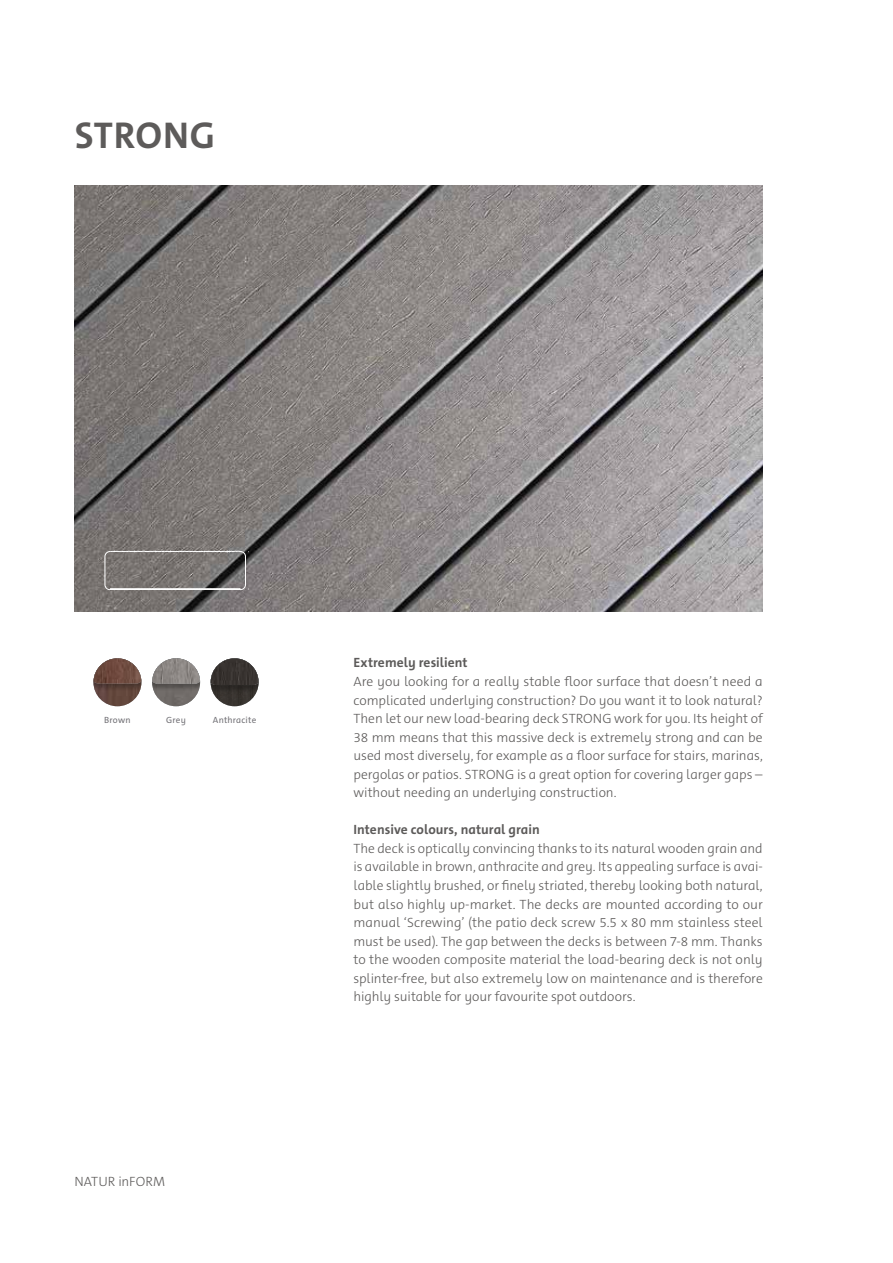
<style>
.page{position:relative;width:893px;height:1263px;background:#fff}
.page>*{position:absolute;margin:0;border:0;box-sizing:border-box;transform-origin:0 0}
.t1{font:700 37.5px "The Sans C5";letter-spacing:.015em;color:#5d5b5a}
.t2{font:300 13.5px/18.6px "The Sans C5";color:#5d5b5a;text-align:justify}
.t3{font:700 13.5px "The Sans C5";letter-spacing:.005em;color:#5d5b5a}
.t4{font:9px "The Sans C5";letter-spacing:.025em;color:#727176}
</style>
<div class="page">
<img style="left:74px;top:185px;width:689px;height:427px">
<svg style="left:256px;top:554px;width:1px;height:12px"></svg>
<svg style="left:105px;top:550px;width:145px;height:40px;background:#7d7977"></svg>
<svg style="left:93px;top:684px;width:48px;height:22px"></svg>
<img style="left:93px;top:658px;width:48px;height:26px">
<svg style="left:152px;top:684px;width:48px;height:22px"></svg>
<img style="left:152px;top:658px;width:48px;height:26px">
<svg style="left:211px;top:685px;width:48px;height:21px"></svg>
<img style="left:211px;top:658px;width:48px;height:27px">
<h1 class="t1" style="left:75px;top:112px;width:142px">STRONG</h1>
<p class="t4" style="left:104px;top:714px;width:28px">Brown</p>
<p class="t4" style="left:166px;top:714px;width:21px">Grey</p>
<p class="t4" style="left:213px;top:714px;width:45px">Anthracite</p>
<p class="t2" style="left:74px;top:1173px;width:92px">NATUR inFORM</p>
<p class="t3" style="left:353px;top:654px;width:116px">Extremely resilient</p>
<p class="t2" style="left:353px;top:672px;width:411px">Are you looking for a really stable floor surface that doesn’t need a complicated underlying construction? Do you want it to look natural?<br>Then let our new load-bearing deck STRONG work for you. Its height of 38 mm means that this massive deck is extremely strong and can be used most diversely, for example as a floor surface for stairs, marinas, pergolas or patios. STRONG is a great option for covering larger gaps – without needing an underlying construction.</p>
<p class="t3" style="left:353px;top:821px;width:188px">Intensive colours, natural grain</p>
<p class="t2" style="left:353px;top:839px;width:411px">The deck is optically convincing thanks to its natural wooden grain and is available in brown, anthracite and grey. Its appealing surface is avai&shy;lable slightly brushed, or finely striated, thereby looking both natural, but also highly up-market. The decks are mounted according to our manual ‘Screwing’ (the patio deck screw 5.5 x 80 mm stainless steel must be used). The gap between the decks is between 7-8 mm. Thanks to the wooden composite material the load-bearing deck is not only splinter-free, but also extremely low on maintenance and is therefore highly suitable for your favourite spot outdoors.</p>
</div>
